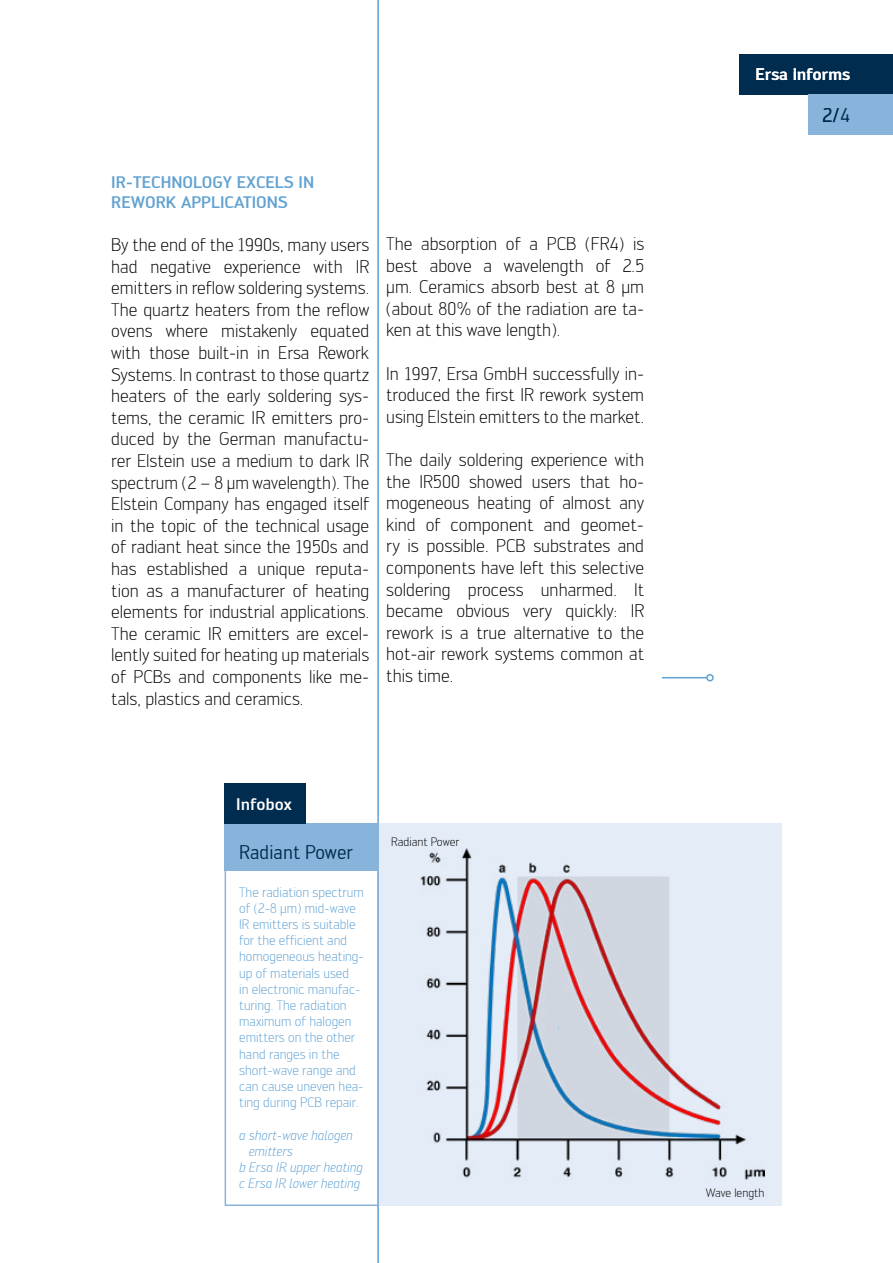
<style>
.page{position:relative;width:893px;height:1263px;background:#fff}
.page>*{position:absolute;margin:0;border:0;box-sizing:border-box;transform-origin:0 0}
.t1{font:19.5px "Engel";color:#002c50}
.t2{font:300 18px/21.6px "Engel";color:#000;text-align:justify}
.t3{font:500 16.5px/19.8px "Engel";color:#61a2d1}
.t4{font:500 16.5px "Engel";color:#fff}
.t5{font:300 13.5px/16.2px "Engel";color:#60a2d4}
.t6{font:italic 300 13.5px "Engel";color:#60a2d4}
.t7{font:300 12px "Engel";color:#000}
</style>
<div class="page">
<hr style="left:377px;top:0;width:2px;height:1263px;background:#60a2d4">
<div style="left:739px;top:54px;width:154px;height:40px;background:#002c50"></div>
<div style="left:808px;top:94px;width:85px;height:41px;background:#88b4db"></div>
<hr style="left:662px;top:677px;width:45px;height:1px;background:#60a2d4">
<div style="left:706px;top:674px;width:8px;height:7px;border:2px solid #60a2d4;border-radius:50%"></div>
<div style="left:225px;top:824px;width:154px;height:382px;border:2px solid #88b4db"></div>
<div style="left:225px;top:824px;width:154px;height:47px;background:#88b4db"></div>
<div style="left:225px;top:783px;width:81px;height:41px;background:#002c50"></div>
<div style="left:379px;top:824px;width:403px;height:382px;background:#e4ecf7"></div>
<img style="left:420px;top:848px;width:345px;height:332px">
<div style="left:563px;top:1030px;width:16px;height:19px;background:#cfd6e0"></div>
<p class="t3" style="left:111px;top:172px;width:204px">IR-TECHNOLOGY EXCELS IN<br>REWORK APPLICATIONS</p>
<p class="t2" style="left:111px;top:234px;width:259px">By the end of the 1990s, many users had negative experience with IR emitters in reflow soldering systems.<br>The quartz heaters from the reflow ovens where mistakenly equated with those built-in in Ersa Rework Systems. In contrast to those quartz heaters of the early soldering sys&shy;tems, the ceramic IR emitters pro&shy;duced by the German manufactu&shy;rer Elstein use a medium to dark IR spectrum (2 – 8 µm wavelength). The Elstein Company has engaged itself in the topic of the technical usage of radiant heat since the 1950s and has established a unique reputa&shy;tion as a manufacturer of heating elements for industrial applications.<br>The ceramic IR emitters are excel&shy;lently suited for heating up materials of PCBs and components like me&shy;tals, plastics and ceramics.</p>
<p class="t2" style="left:386px;top:233px;width:259px">The absorption of a PCB (FR4) is best above a wavelength of 2.5 µm. Ceramics absorb best at 8 µm (about 80% of the radiation are ta&shy;ken at this wave length).</p>
<p class="t2" style="left:386px;top:362px;width:259px">In 1997, Ersa GmbH successfully in&shy;troduced the first IR rework system using Elstein emitters to the market.</p>
<p class="t2" style="left:386px;top:449px;width:259px">The daily soldering experience with the IR500 showed users that ho&shy;mogeneous heating of almost any kind of component and geomet&shy;ry is possible. PCB substrates and components have left this selective soldering process unharmed. It became obvious very quickly: IR rework is a true alternative to the hot-air rework systems common at this time.</p>
<p class="t4" style="left:236px;top:794px;width:57px">Infobox</p>
<p class="t1" style="left:239px;top:841px;width:115px">Radiant Power</p>
<p class="t5" style="left:239px;top:884px;width:126px">The radiation spectrum of (2-8 µm) mid-wave<br>IR emitters is suitable for the efficient and homogeneous heating&shy;up of materials used<br>in electronic manufac&shy;turing. The radiation maximum of halogen emitters on the other hand ranges in the short-wave range and can cause uneven hea&shy;ting during PCB repair.</p>
<p class="t6" style="left:239px;top:1127px;width:115px">a short-wave halogen</p>
<p class="t6" style="left:249px;top:1143px;width:46px">emitters</p>
<p class="t6" style="left:239px;top:1159px;width:125px">b Ersa IR upper heating</p>
<p class="t6" style="left:239px;top:1176px;width:123px">c Ersa IR lower heating</p>
<p class="t7" style="left:391px;top:834px;width:70px">Radiant Power</p>
<p class="t4" style="left:755px;top:65px;width:97px">Ersa Informs</p>
<p class="t4" style="left:793px;top:65px;width:6px">i</p>
<p class="t1" style="left:822px;top:104px;width:29px">2/4</p>
<p class="t7" style="left:706px;top:1185px;width:60px">Wave length</p>
</div>
